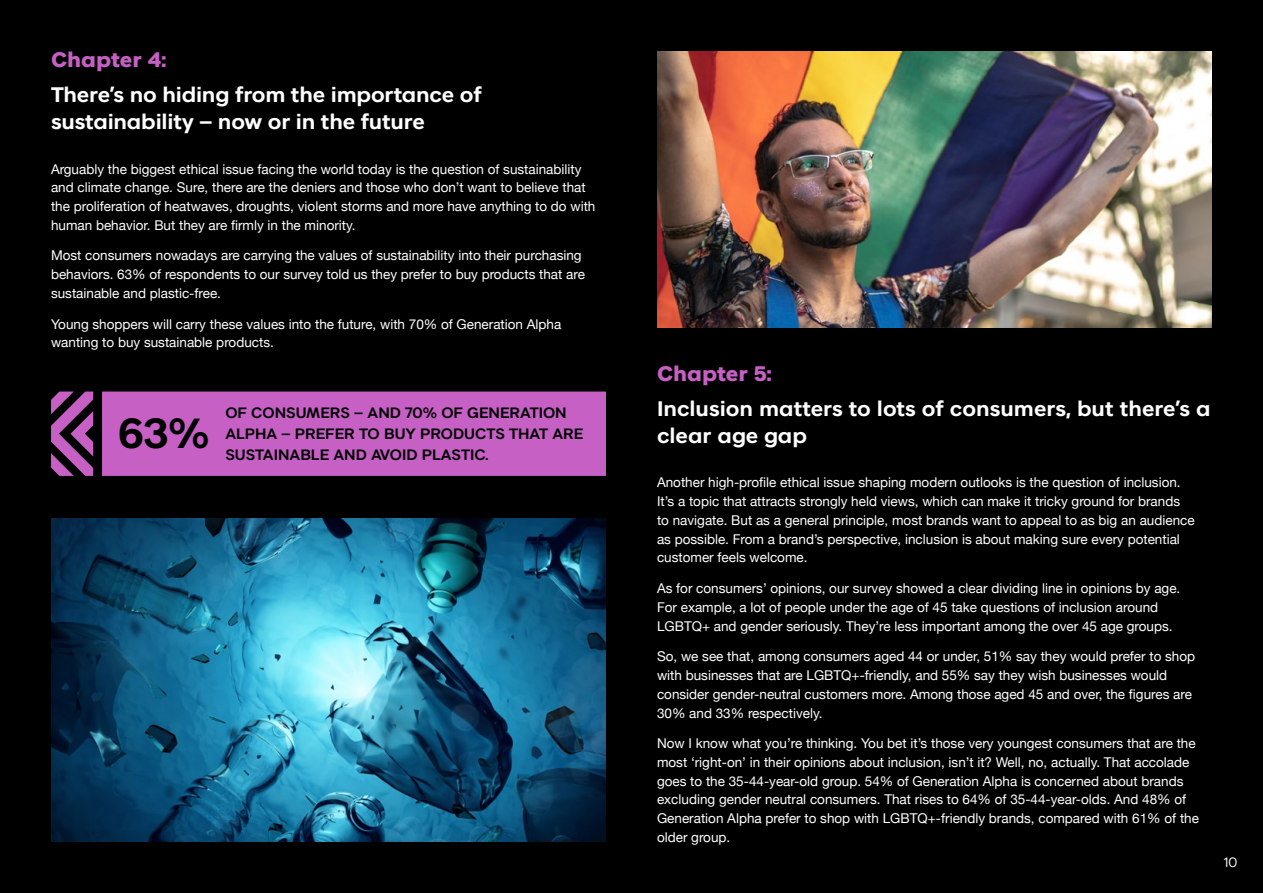
<style>
.page{position:relative;width:1263px;height:893px;background:#000}
.page>*{position:absolute;margin:0;border:0;box-sizing:border-box;transform-origin:0 0}
.t1{font:700 42px "Snowflake Sans";color:#000}
.t2{font:700 21px/27px "Snowflake Sans";letter-spacing:-.01em;color:#fff}
.t3{font:900 21px "Snowflake Sans";color:#c660c5}
.t4{font:500 15px/21px "Snowflake Sans";color:#000}
.t5{font:13.5px/18.8px "Helvetica Neue";color:#fff}
.t6{font:13.5px "Snowflake Sans";color:#fff}
</style>
<div class="page">
<img style="left:51px;top:519px;width:555px;height:323px">
<img style="left:657px;top:51px;width:555px;height:276px">
<svg style="left:51px;top:392px;width:42px;height:84px"></svg>
<div style="left:102px;top:392px;width:504px;height:84px;background:#c660c5"></div>
<h2 class="t3" style="left:51px;top:47px;width:117px">Chapter 4:</h2>
<h2 class="t2" style="left:51px;top:81px;width:432px">There’s no hiding from the importance of sustainability – now or in the future</h2>
<p class="t5" style="left:51px;top:160px;width:546px">Arguably the biggest ethical issue facing the world today is the question of sustainability and climate change. Sure, there are the deniers and those who don’t want to believe that the proliferation of heatwaves, droughts, violent storms and more have anything to do with human behavior. But they are firmly in the minority.</p>
<p class="t5" style="left:51px;top:247px;width:535px">Most consumers nowadays are carrying the values of sustainability into their purchasing behaviors. 63% of respondents to our survey told us they prefer to buy products that are sustainable and plastic-free.</p>
<p class="t5" style="left:51px;top:315px;width:512px">Young shoppers will carry these values into the future, with 70% of Generation Alpha wanting to buy sustainable products.</p>
<h1 class="t1" style="left:118px;top:409px;width:93px">63%</h1>
<p class="t4" style="left:225px;top:402px;width:359px">OF CONSUMERS – AND 70% OF GENERATION<br>ALPHA – PREFER TO BUY PRODUCTS THAT ARE<br>SUSTAINABLE AND AVOID PLASTIC.</p>
<h2 class="t3" style="left:657px;top:361px;width:116px">Chapter 5:</h2>
<h2 class="t2" style="left:657px;top:395px;width:555px">Inclusion matters to lots of consumers, but there’s a clear age gap</h2>
<p class="t5" style="left:657px;top:474px;width:539px">Another high-profile ethical issue shaping modern outlooks is the question of inclusion.<br>It’s a topic that attracts strongly held views, which can make it tricky ground for brands to navigate. But as a general principle, most brands want to appeal to as big an audience as possible. From a brand’s perspective, inclusion is about making sure every potential customer feels welcome.</p>
<p class="t5" style="left:657px;top:580px;width:525px">As for consumers’ opinions, our survey showed a clear dividing line in opinions by age.<br>For example, a lot of people under the age of 45 take questions of inclusion around<br>LGBTQ+ and gender seriously. They’re less important among the over 45 age groups.</p>
<p class="t5" style="left:657px;top:648px;width:540px">So, we see that, among consumers aged 44 or under, 51% say they would prefer to shop with businesses that are LGBTQ+-friendly, and 55% say they wish businesses would consider gender-neutral customers more. Among those aged 45 and over, the figures are 30% and 33% respectively.</p>
<p class="t5" style="left:657px;top:735px;width:543px">Now I know what you’re thinking. You bet it’s those very youngest consumers that are the most ‘right-on’ in their opinions about inclusion, isn’t it? Well, no, actually. That accolade goes to the 35-44-year-old group. 54% of Generation Alpha is concerned about brands excluding gender neutral consumers. That rises to 64% of 35-44-year-olds. And 48% of Generation Alpha prefer to shop with LGBTQ+-friendly brands, compared with 61% of the older group.</p>
<p class="t6" style="left:1224px;top:855px;width:15px">10</p>
</div>
